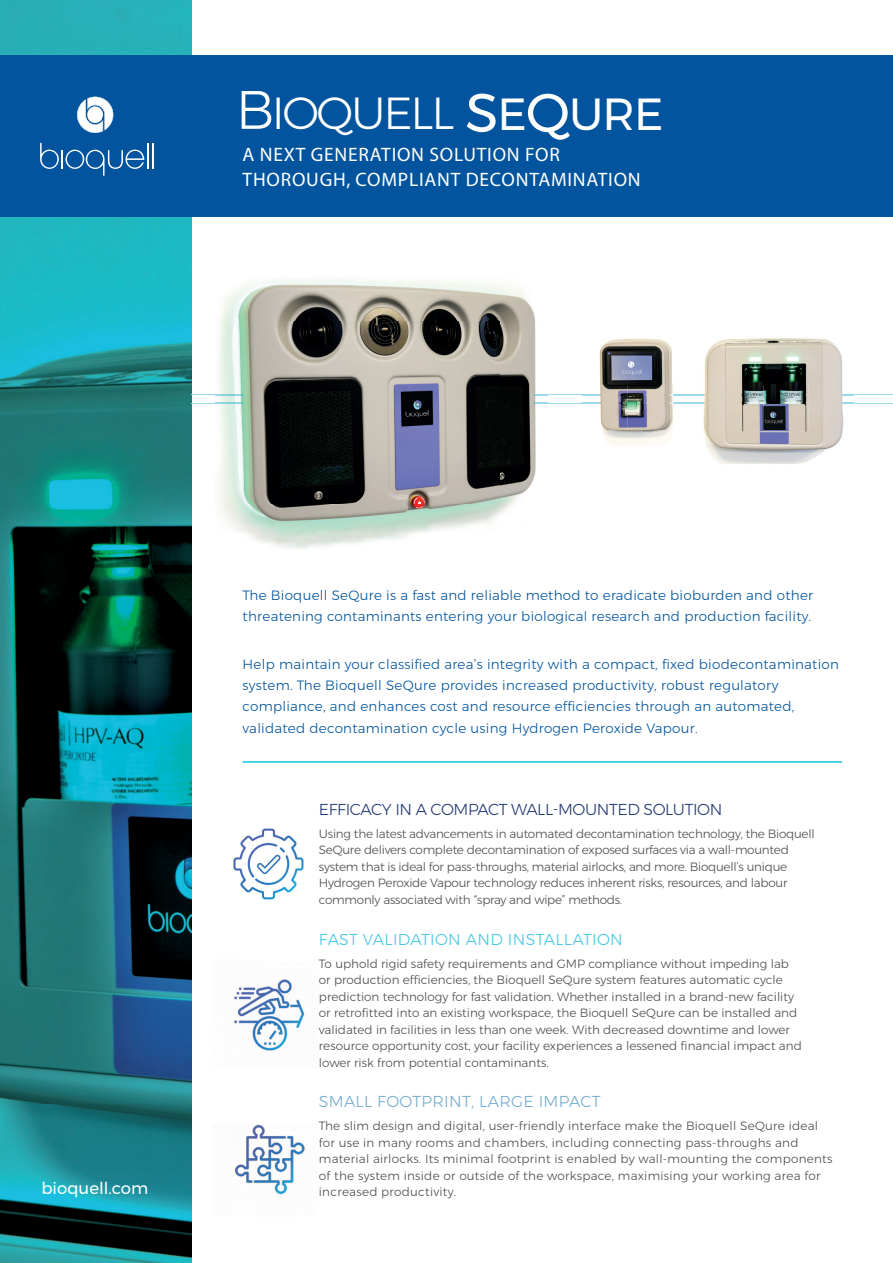
<style>
.page{position:relative;width:893px;height:1263px;background:#fff}
.page>*{position:absolute;margin:0;border:0;box-sizing:border-box;transform-origin:0 0}
.t1{font:300 45px "Montserrat";letter-spacing:-.05em;color:#fff}
.t2{font:19.5px/25.2px "Myriad Pro";letter-spacing:.04em;color:#fff}
.t3{font:16.5px "Montserrat";color:#fff}
.t4{font:300 15.9px "Montserrat";letter-spacing:-.025em;color:#233974}
.t5{font:300 15.9px "Montserrat";letter-spacing:.02em;color:#48c6e3}
.t6{font:300 15.9px "Montserrat";letter-spacing:.02em;color:#74accc}
.t7{font:300 13.5px/21px "Montserrat";letter-spacing:.02em;color:#01549d}
.t8{font:300 12px/16.5px "Montserrat";color:#4b4c4d}
.t9{font:300 12px/16.5px "Montserrat";letter-spacing:-.02em;color:#4b4c4d}
.t10{font:300 12px/16.5px "Montserrat";letter-spacing:.02em;color:#4b4c4d}
.s1{font-size:54px}
.s2{font-weight:400;font-size:54px}
.s3{font-weight:400}
</style>
<div class="page">
<img style="left:0;top:0;width:191px;height:1263px">
<div style="left:0;top:55px;width:893px;height:162px;background:#01549d"></div>
<hr style="left:152px;top:143px;width:2px;height:25px;background:#fff">
<svg style="left:40px;top:143px;width:108px;height:33px"></svg>
<svg style="left:77px;top:96px;width:37px;height:37px"></svg>
<hr style="left:191px;top:403px;width:52px;height:1px;background:#99d9ec">
<hr style="left:191px;top:394px;width:52px;height:1px;background:#99d9ec">
<hr style="left:534px;top:403px;width:359px;height:1px;background:#99d9ec">
<hr style="left:534px;top:394px;width:359px;height:1px;background:#99d9ec">
<img style="left:583px;top:338px;width:271px;height:126px">
<img style="left:583px;top:403px;width:271px;height:1px">
<img style="left:583px;top:394px;width:271px;height:1px">
<img style="left:233px;top:828px;width:71px;height:72px">
<img style="left:234px;top:979px;width:71px;height:72px">
<img style="left:235px;top:1124px;width:70px;height:71px">
<hr style="left:243px;top:761px;width:599px;height:2px;background:#18bedf">
<img style="left:215px;top:280px;width:332px;height:269px">
<svg style="left:215px;top:403px;width:28px;height:1px"></svg>
<svg style="left:215px;top:394px;width:28px;height:1px"></svg>
<svg style="left:534px;top:403px;width:13px;height:1px"></svg>
<svg style="left:534px;top:394px;width:13px;height:1px"></svg>
<h1 class="t1" style="left:236px;top:79px;width:429px"><span class="s1">B</span>IOQUELL <span class="s2">S</span><span class="s3">E</span><span class="s2">Q</span><span class="s3">URE</span></h1>
<h2 class="t2" style="left:243px;top:141px;width:400px">A NEXT GENERATION SOLUTION FOR<br>THOROUGH, COMPLIANT DECONTAMINATION</h2>
<h3 class="t3" style="left:41px;top:1175px;width:108px">bioquell.com</h3>
<p class="t7" style="left:243px;top:584px;width:572px">The Bioquell SeQure is a fast and reliable method to eradicate bioburden and other threatening contaminants entering your biological research and production facility.</p>
<p class="t7" style="left:243px;top:654px;width:598px">Help maintain your classified area’s integrity with a compact, fixed biodecontamination system. The Bioquell SeQure provides increased productivity, robust regulatory compliance, and enhances cost and resource efficiencies through an automated, validated decontamination cycle using Hydrogen Peroxide Vapour.</p>
<h3 class="t4" style="left:319px;top:797px;width:405px">EFFICACY IN A COMPACT WALL-MOUNTED SOLUTION</h3>
<p class="t9" style="left:319px;top:825px;width:497px">Using the latest advancements in automated decontamination technology, the Bioquell SeQure delivers complete decontamination of exposed surfaces via a wall-mounted system that is ideal for pass-throughs, material airlocks, and more. Bioquell’s unique Hydrogen Peroxide Vapour technology reduces inherent risks, resources, and labour commonly associated with “spray and wipe” methods.</p>
<h3 class="t5" style="left:319px;top:927px;width:305px">FAST VALIDATION AND INSTALLATION</h3>
<p class="t8" style="left:319px;top:955px;width:484px">To uphold rigid safety requirements and GMP compliance without impeding lab or production efficiencies, the Bioquell SeQure system features automatic cycle prediction technology for fast validation. Whether installed in a brand-new facility or retrofitted into an existing workspace, the Bioquell SeQure can be installed and validated in facilities in less than one week. With decreased downtime and lower resource opportunity cost, your facility experiences a lessened financial impact and lower risk from potential contaminants.</p>
<h3 class="t6" style="left:319px;top:1089px;width:283px">SMALL FOOTPRINT, LARGE IMPACT</h3>
<p class="t10" style="left:319px;top:1117px;width:515px">The slim design and digital, user-friendly interface make the Bioquell SeQure ideal for use in many rooms and chambers, including connecting pass-throughs and material airlocks. Its minimal footprint is enabled by wall-mounting the components of the system inside or outside of the workspace, maximising your working area for increased productivity.</p>
</div>
